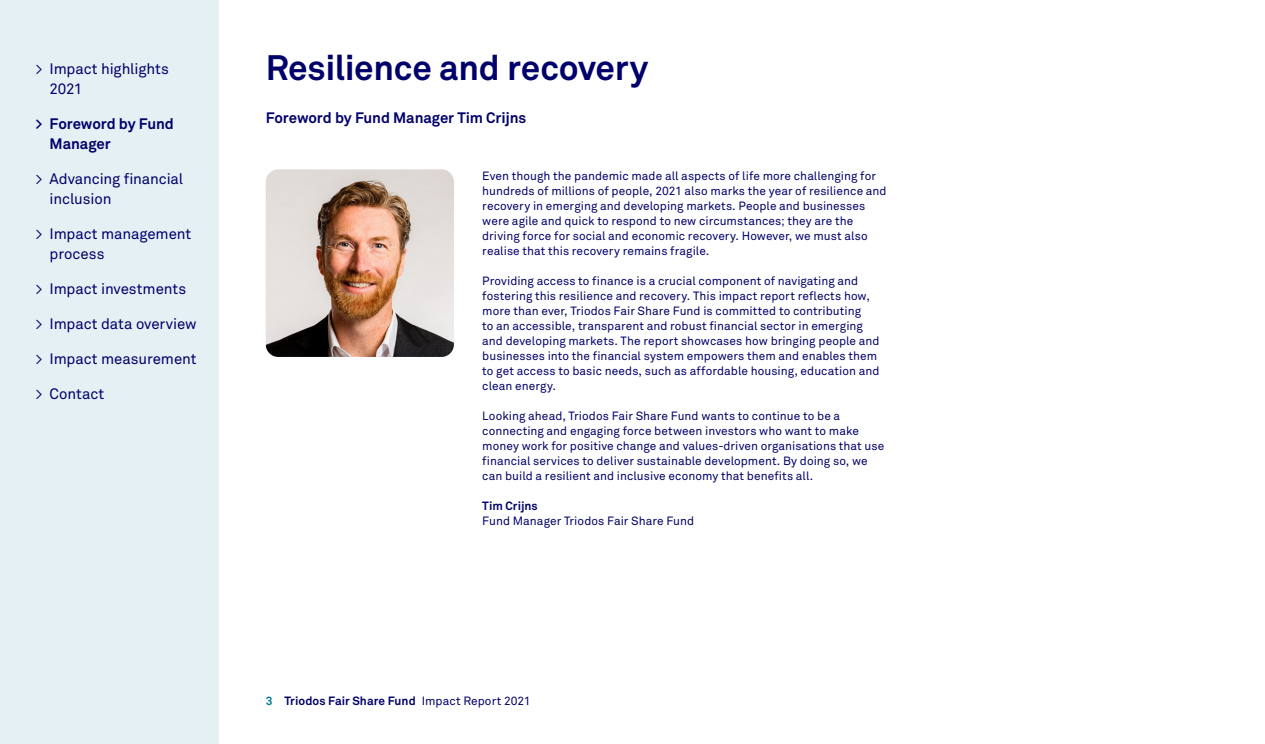
<style>
.page{position:relative;width:1265px;height:744px;background:#fff}
.page>*{position:absolute;margin:0;border:0;box-sizing:border-box;transform-origin:0 0}
.Hoofkop{font:700 35px "Akkurat Pro";letter-spacing:-.01em;color:#00006b}
.Hoofkop-2{font:15px/20px "Akkurat Pro";letter-spacing:-.005em;color:#00006b}
.Hoofkop-3{font:700 15px/20px "Akkurat Pro";letter-spacing:-.005em;color:#00006b}
.Platte_tekst{font:11.88px/15px "Akkurat Pro";letter-spacing:.005em;color:#00006b}
.Platte_tekst-2{font:700 11.88px "Akkurat Pro";letter-spacing:.005em;color:#00006b}
.s1{color:#007997}
.s2{font-weight:400}
</style>
<div class="page">
<div style="left:0;top:0;width:219px;height:744px;background:#e5f0f4"></div>
<img style="left:266px;top:169px;width:188px;height:188px">
<p class="Hoofkop-2" style="left:50px;top:59px;width:121px;text-indent:-14px">&gt; Impact highlights<br>2021</p>
<p class="Hoofkop-3" style="left:50px;top:114px;width:126px;text-indent:-14px">&gt; Foreword by Fund<br>Manager</p>
<p class="Hoofkop-2" style="left:50px;top:169px;width:135px;text-indent:-14px">&gt; Advancing financial inclusion</p>
<p class="Hoofkop-2" style="left:50px;top:224px;width:143px;text-indent:-14px">&gt; Impact management process</p>
<p class="Hoofkop-2" style="left:35px;top:279px;width:152px">&gt; Impact investments</p>
<p class="Hoofkop-2" style="left:35px;top:314px;width:163px">&gt; Impact data overview</p>
<p class="Hoofkop-2" style="left:35px;top:349px;width:163px">&gt; Impact measurement</p>
<p class="Hoofkop-2" style="left:35px;top:384px;width:70px">&gt; Contact</p>
<p class="Hoofkop" style="left:266px;top:46px;width:384px">Resilience and recovery</p>
<p class="Hoofkop-3" style="left:266px;top:108px;width:262px">Foreword by Fund Manager Tim Crijns</p>
<p class="Platte_tekst" style="left:482px;top:168px;width:406px">Even though the pandemic made all aspects of life more challenging for hundreds of millions of people, 2021 also marks the year of resilience and recovery in emerging and developing markets. People and businesses were agile and quick to respond to new circumstances; they are the driving force for social and economic recovery. However, we must also realise that this recovery remains fragile.</p>
<p class="Platte_tekst" style="left:482px;top:273px;width:399px">Providing access to finance is a crucial component of navigating and fostering this resilience and recovery. This impact report reflects how, more than ever, Triodos Fair Share Fund is committed to contributing<br>to an accessible, transparent and robust financial sector in emerging and developing markets. The report showcases how bringing people and businesses into the financial system empowers them and enables them to get access to basic needs, such as affordable housing, education and clean energy.</p>
<p class="Platte_tekst" style="left:482px;top:408px;width:404px">Looking ahead, Triodos Fair Share Fund wants to continue to be a connecting and engaging force between investors who want to make money work for positive change and values-driven organisations that use financial services to deliver sustainable development. By doing so, we can build a resilient and inclusive economy that benefits all.</p>
<p class="Platte_tekst-2" style="left:482px;top:498px;width:57px">Tim Crijns</p>
<p class="Platte_tekst" style="left:482px;top:513px;width:213px">Fund Manager Triodos Fair Share Fund</p>
<p class="Platte_tekst-2" style="left:266px;top:693px;width:266px"><span class="s1">3</span> Triodos Fair Share Fund <span class="s2">Impact Report 2021</span></p>
</div>
